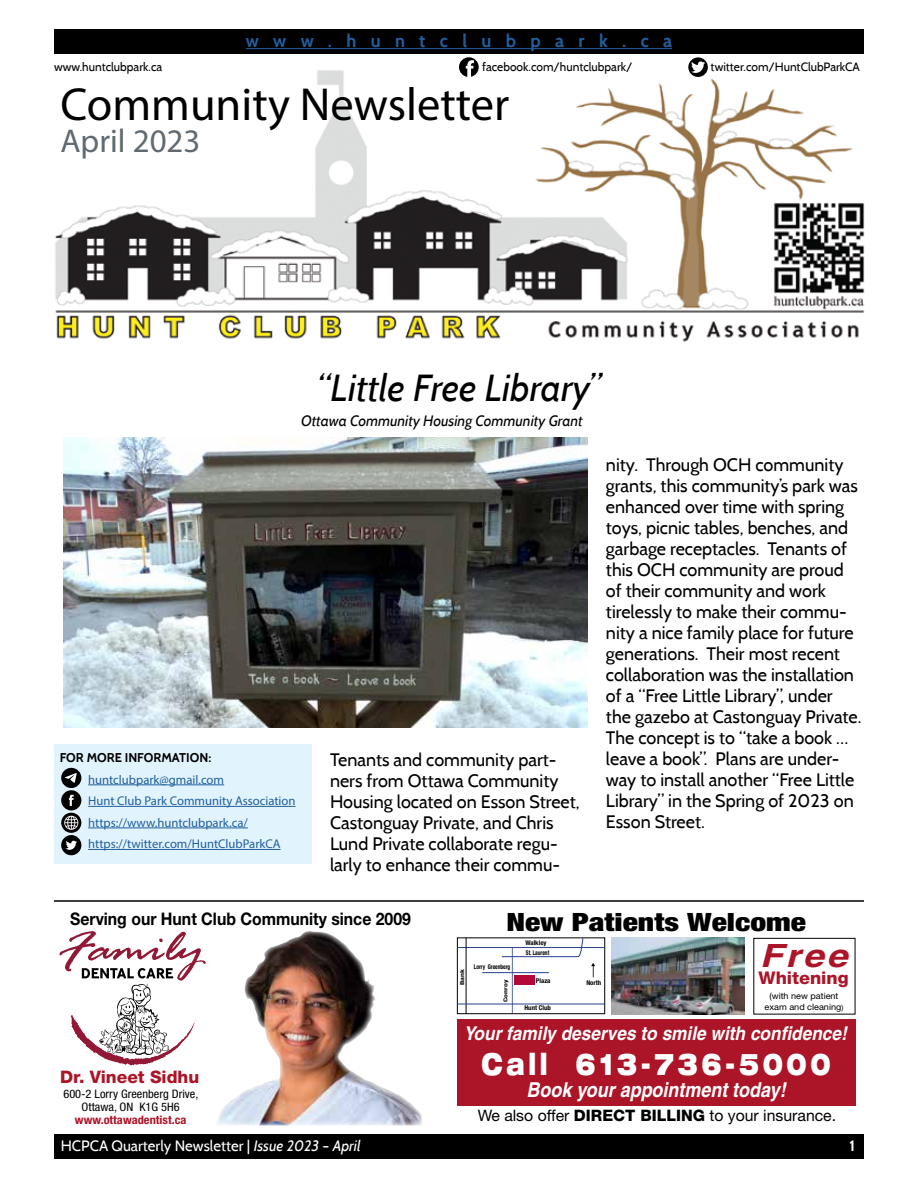
<style>
.page{position:relative;width:918px;height:1188px;background:#fff}
.page>*{position:absolute;margin:0;border:0;box-sizing:border-box;transform-origin:0 0}
.t1{font:46.5px "Myriad Pro";color:#000}
.t2{font:italic 37.5px "Cabin";color:#000}
.t3{font:33px "Myriad Pro";color:#606a70}
.t4{font:italic 700 32.1px "Helvetica";color:#ac1427;scale:1.18 1}
.t5{font:900 expanded 30.15px "Helvetica Neue";letter-spacing:.17em;color:#fff;scale:.7 1}
.t6{font:900 condensed 25.35px "Helvetica Neue";color:#000;scale:1.25 1}
.t7{font:italic 700 20.55px "Helvetica";color:#fff;scale:.87 1}
.t8{font:italic 700 18.9px "Helvetica";color:#fff;scale:.91 1}
.t9{font:18px/21px "Cabin";color:#000}
.t10{font:700 18px "Cabin";letter-spacing:.8em;color:#215e9e}
.t11{font:700 17.4px "Helvetica Neue";color:#000;scale:.91 1}
.t12{font:800 17.4px "Helvetica Neue";color:#ac1427}
.t13{font:800 17.25px "Helvetica Neue";color:#ac1427}
.t14{font:15.75px "Helvetica Neue";color:#000}
.t15{font:15px "Cabin";color:#fff}
.t16{font:italic 15px "Cabin";color:#000}
.t17{font:700 15px "Cabin";color:#fff}
.t18{font:12.6px/21.6px "Myriad Pro";color:#215e9e}
.t19{font:700 12.6px "Cabin";color:#000}
.t20{font:12px "Cabin";color:#000}
.t21{font:condensed 11.7px/12.9px "Helvetica Neue";color:#000;text-align:center;scale:1.06 1}
.t22{font:700 condensed 11.7px "Helvetica Neue";color:#ac1427;scale:1.06 1}
.t23{font:8.7px/10.2px "Helvetica Neue";color:#000;text-align:center;scale:1.04 1}
.t24{font:700 condensed 6.6px/9.9px "Helvetica Neue";color:#000;scale:1.04 1}
.t25{font:700 condensed 6.6px "Helvetica Neue";color:#000;scale:.83 1}
.t26{font:700 condensed 5.55px "Helvetica Neue";color:#000;scale:1.44 1}
.s1{font-size:7.35px}
.s2{font-weight:800}
.s3{font-style:italic}
</style>
<div class="page">
<div style="left:54px;top:29px;width:810px;height:25px;background:#000"></div>
<hr style="left:246px;top:48px;width:426px;height:1px;background:#215e9e">
<div style="left:54px;top:1134px;width:810px;height:25px;background:#000"></div>
<img style="left:55px;top:70px;width:810px;height:272px">
<svg style="left:459px;top:57px;width:20px;height:20px"></svg>
<svg style="left:688px;top:57px;width:20px;height:20px"></svg>
<img style="left:217px;top:931px;width:205px;height:195px">
<svg style="left:59px;top:931px;width:146px;height:135px"></svg>
<div style="left:457px;top:938px;width:148px;height:76px;border:1px solid #000"></div>
<hr style="left:457px;top:947px;width:148px;height:1px;background:#25408f">
<hr style="left:466px;top:938px;width:1px;height:76px;background:#000">
<hr style="left:457px;top:1004px;width:148px;height:1px;background:#25408f">
<svg style="left:501px;top:938px;width:82px;height:19px"></svg>
<hr style="left:482px;top:972px;width:67px;height:1px;background:#25408f">
<svg style="left:591px;top:963px;width:4px;height:14px"></svg>
<hr style="left:512px;top:947px;width:1px;height:66px;background:#25408f">
<div style="left:514px;top:976px;width:20px;height:9px;background:#b30838"></div>
<img style="left:612px;top:938px;width:133px;height:76px">
<div style="left:457px;top:1019px;width:398px;height:86px;background:#ac1427"></div>
<hr style="left:54px;top:900px;width:810px;height:2px;background:#000">
<div style="left:54px;top:744px;width:258px;height:119px;background:#e1f4fd"></div>
<hr style="left:88px;top:785px;width:136px;height:1px;background:#215e9e">
<hr style="left:88px;top:806px;width:208px;height:1px;background:#215e9e">
<hr style="left:88px;top:828px;width:160px;height:1px;background:#215e9e">
<hr style="left:88px;top:849px;width:193px;height:1px;background:#215e9e">
<div style="left:61px;top:835px;width:20px;height:20px;background:#000;border-radius:50%"></div>
<svg style="left:65px;top:841px;width:12px;height:9px"></svg>
<div style="left:61px;top:768px;width:20px;height:20px;background:#000;border-radius:50%"></div>
<svg style="left:65px;top:773px;width:12px;height:10px"></svg>
<div style="left:61px;top:790px;width:20px;height:20px;background:#000;border-radius:50%"></div>
<svg style="left:69px;top:795px;width:5px;height:11px"></svg>
<svg style="left:61px;top:813px;width:20px;height:20px"></svg>
<img style="left:63px;top:437px;width:525px;height:291px">
<p class="t10" style="left:246px;top:30px;width:428px">www.huntclubpark.ca</p>
<p class="t20" style="left:54px;top:60px;width:110px">www.huntclubpark.ca</p>
<p class="t20" style="left:482px;top:60px;width:152px">facebook.com/huntclubpark/</p>
<p class="t20" style="left:711px;top:60px;width:151px">twitter.com/HuntClubParkCA</p>
<h1 class="t1" style="left:60px;top:76px;width:450px">Community Newsletter</h1>
<h3 class="t3" style="left:60px;top:120px;width:142px">April 2023</h3>
<h2 class="t2" style="left:317px;top:364px;width:286px">“Little Free Library”</h2>
<p class="t16" style="left:301px;top:412px;width:283px">Ottawa Community Housing Community Grant</p>
<p class="t19" style="left:60px;top:750px;width:153px">FOR MORE INFORMATION:</p>
<p class="t18" style="left:88px;top:768px;width:209px">huntclubpark@gmail.com<br>Hunt Club Park Community Association https://www.huntclubpark.ca/ https://twitter.com/HuntClubParkCA</p>
<p class="t9" style="left:330px;top:749px;width:251px">Tenants and community part&shy;ners from Ottawa Community<br>Housing located on Esson Street,<br>Castonguay Private, and Chris<br>Lund Private collaborate regu&shy;larly to enhance their commu-</p>
<p class="t9" style="left:606px;top:454px;width:257px">nity. Through OCH community grants, this community’s park was enhanced over time with spring toys, picnic tables, benches, and garbage receptacles. Tenants of this OCH community are proud of their community and work tirelessly to make their commu&shy;nity a nice family place for future generations. Their most recent collaboration was the installation of a “Free Little Library”, under the gazebo at Castonguay Private.<br>The concept is to “take a book … leave a book”. Plans are under&shy;way to install another “Free Little<br>Library” in the Spring of 2023 on<br>Esson Street.</p>
<p class="t11" style="left:70px;top:908px;width:376px">Serving our Hunt Club Community since 2009</p>
<p class="t13" style="left:60px;top:1067px;width:141px">Dr. Vineet Sidhu</p>
<p class="t21" style="left:63px;top:1087px;width:129px">600-2 Lorry Greenberg Drive,<br>Ottawa, ON K1G 5H6</p>
<p class="t22" style="left:75px;top:1112px;width:107px">www.ottawadentist.ca</p>
<p class="t26" style="left:459px;top:985px;width:13px;rotate:-90deg">Bank</p>
<h3 class="t6" style="left:506px;top:906px;width:241px">New Patients Welcome</h3>
<p class="t25" style="left:474px;top:963px;width:45px">Lorry Greenberg</p>
<p class="t26" style="left:502px;top:1002px;width:17px;rotate:-90deg">Conroy</p>
<p class="t24" style="left:525px;top:938px;width:25px">Walkley<br>St. Laurent</p>
<p class="t24" style="left:536px;top:975px;width:16px">Plaza</p>
<p class="t24" style="left:525px;top:1003px;width:27px">Hunt Club</p>
<p class="t24" style="left:586px;top:977px;width:16px">North</p>
<h3 class="t4" style="left:760px;top:936px;width:76px">Free</h3>
<p class="t12" style="left:759px;top:968px;width:92px">Whitening</p>
<p class="t23" style="left:765px;top:991px;width:77px">(with new patient exam and cleaning<span class="s1">)</span></p>
<p class="t8" style="left:464px;top:1022px;width:423px">Your family deserves to smile with confidence!</p>
<h3 class="t5" style="left:482px;top:1045px;width:500px">Call 613-736-5000</h3>
<p class="t7" style="left:527px;top:1078px;width:299px">Book your appointment today!</p>
<p class="t14" style="left:478px;top:1106px;width:360px">We also offer <span class="s2">DIRECT BILLING</span> to your insurance.</p>
<p class="t15" style="left:61px;top:1136px;width:301px">HCPCA Quarterly Newsletter | <span class="s3">Issue 2023 – April</span></p>
<p class="t17" style="left:849px;top:1136px;width:7px">1</p>
</div>
